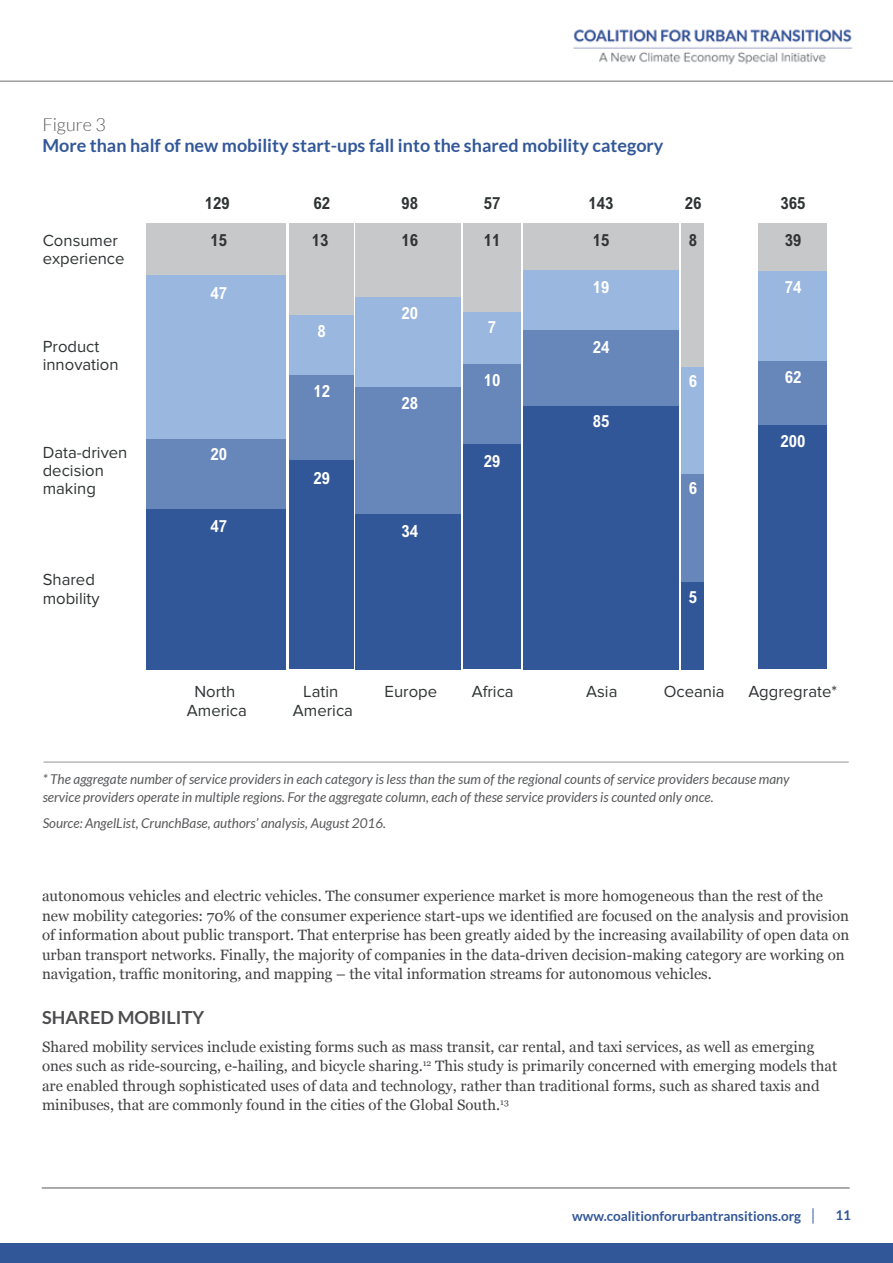
<style>
.page{position:relative;width:893px;height:1263px;background:#fff}
.page>*{position:absolute;margin:0;border:0;box-sizing:border-box;transform-origin:0 0}
.t1{font:700 18px "Lato";color:#325798}
.t2{font:700 18px "Lato";letter-spacing:.005em;color:#4d4d4f}
.t3{font:300 18px "Lato";color:#58595b}
.t4{font:16.65px/18.1px "Proxima Nova";color:#303434}
.t5{font:700 condensed 16.65px "Arial MT Std";color:#fff}
.t6{font:700 condensed 16.65px "Arial MT Std";color:#303434}
.t7{font:15px/19.5px "Georgia";color:#414042}
.t8{font:italic 13.5px/18px "Lato";color:#58595b}
.t9{font:700 13.5px "Lato";color:#325798}
</style>
<div class="page">
<div style="left:0;top:1243px;width:893px;height:20px;background:#325798"></div>
<hr style="left:0;top:81px;width:893px;height:1px;background:#6d6e71">
<hr style="left:42px;top:1188px;width:808px;height:1px;background:#58595b">
<svg style="left:813px;top:1208px;width:1px;height:15px"></svg>
<img style="left:573px;top:29px;width:280px;height:36px">
<hr style="left:44px;top:762px;width:805px;height:1px;background:#939598">
<div style="left:146px;top:438px;width:140px;height:72px;background:#6786b9"></div>
<div style="left:146px;top:224px;width:140px;height:52px;background:#c7c8ca"></div>
<div style="left:146px;top:275px;width:140px;height:163px;background:#9ab7e0"></div>
<div style="left:146px;top:509px;width:140px;height:160px;background:#325798"></div>
<div style="left:289px;top:375px;width:64px;height:88px;background:#6786b9"></div>
<div style="left:289px;top:224px;width:64px;height:94px;background:#c7c8ca"></div>
<div style="left:289px;top:315px;width:64px;height:60px;background:#9ab7e0"></div>
<div style="left:289px;top:461px;width:64px;height:208px;background:#325798"></div>
<div style="left:356px;top:387px;width:105px;height:130px;background:#6786b9"></div>
<div style="left:356px;top:224px;width:105px;height:74px;background:#c7c8ca"></div>
<div style="left:356px;top:298px;width:105px;height:89px;background:#9ab7e0"></div>
<div style="left:356px;top:514px;width:105px;height:155px;background:#325798"></div>
<div style="left:463px;top:224px;width:58px;height:88px;background:#c7c8ca"></div>
<div style="left:463px;top:312px;width:58px;height:52px;background:#9ab7e0"></div>
<div style="left:463px;top:443px;width:58px;height:226px;background:#325798"></div>
<div style="left:463px;top:364px;width:58px;height:80px;background:#6786b9"></div>
<div style="left:523px;top:224px;width:156px;height:48px;background:#c7c8ca"></div>
<div style="left:523px;top:271px;width:156px;height:60px;background:#9ab7e0"></div>
<div style="left:523px;top:405px;width:156px;height:264px;background:#325798"></div>
<div style="left:523px;top:330px;width:156px;height:75px;background:#6786b9"></div>
<div style="left:682px;top:224px;width:22px;height:143px;background:#c7c8ca"></div>
<div style="left:682px;top:367px;width:22px;height:108px;background:#9ab7e0"></div>
<div style="left:682px;top:581px;width:22px;height:88px;background:#325798"></div>
<div style="left:682px;top:474px;width:22px;height:108px;background:#6786b9"></div>
<div style="left:758px;top:224px;width:69px;height:48px;background:#c7c8ca"></div>
<div style="left:758px;top:271px;width:69px;height:91px;background:#9ab7e0"></div>
<div style="left:758px;top:423px;width:69px;height:246px;background:#325798"></div>
<div style="left:758px;top:361px;width:69px;height:63px;background:#6786b9"></div>
<p class="t3" style="left:42px;top:115px;width:65px">Figure 3</p>
<p class="t1" style="left:42px;top:135px;width:623px">More than half of new mobility start-ups fall into the shared mobility category</p>
<p class="t6" style="left:205px;top:193px;width:26px">129</p>
<p class="t6" style="left:313px;top:193px;width:18px">62</p>
<p class="t6" style="left:401px;top:193px;width:18px">98</p>
<p class="t6" style="left:484px;top:193px;width:18px">57</p>
<p class="t6" style="left:589px;top:193px;width:26px">143</p>
<p class="t4" style="left:43px;top:232px;width:83px">Consumer experience</p>
<p class="t6" style="left:210px;top:231px;width:18px">15</p>
<p class="t6" style="left:312px;top:231px;width:18px">13</p>
<p class="t6" style="left:401px;top:231px;width:18px">16</p>
<p class="t6" style="left:484px;top:231px;width:18px">11</p>
<p class="t6" style="left:593px;top:231px;width:18px">15</p>
<p class="t5" style="left:210px;top:284px;width:18px">47</p>
<p class="t5" style="left:593px;top:278px;width:18px">19</p>
<p class="t5" style="left:318px;top:322px;width:10px">8</p>
<p class="t5" style="left:401px;top:303px;width:18px">20</p>
<p class="t5" style="left:488px;top:317px;width:10px">7</p>
<p class="t4" style="left:43px;top:338px;width:77px">Product innovation</p>
<p class="t5" style="left:593px;top:337px;width:18px">24</p>
<p class="t5" style="left:313px;top:381px;width:18px">12</p>
<p class="t5" style="left:401px;top:393px;width:18px">28</p>
<p class="t5" style="left:484px;top:370px;width:18px">10</p>
<p class="t5" style="left:593px;top:412px;width:18px">85</p>
<p class="t4" style="left:43px;top:444px;width:86px">Data-driven decision making</p>
<p class="t5" style="left:210px;top:445px;width:18px">20</p>
<p class="t5" style="left:313px;top:468px;width:18px">29</p>
<p class="t5" style="left:484px;top:451px;width:18px">29</p>
<p class="t5" style="left:210px;top:516px;width:18px">47</p>
<p class="t5" style="left:401px;top:521px;width:18px">34</p>
<p class="t4" style="left:43px;top:571px;width:58px">Shared mobility</p>
<p class="t6" style="left:685px;top:193px;width:18px">26</p>
<p class="t6" style="left:689px;top:231px;width:10px">8</p>
<p class="t5" style="left:689px;top:372px;width:10px">6</p>
<p class="t5" style="left:689px;top:478px;width:10px">6</p>
<p class="t5" style="left:689px;top:588px;width:10px">5</p>
<p class="t6" style="left:780px;top:193px;width:26px">365</p>
<p class="t6" style="left:785px;top:231px;width:18px">39</p>
<p class="t5" style="left:785px;top:278px;width:18px">74</p>
<p class="t5" style="left:785px;top:367px;width:18px">62</p>
<p class="t5" style="left:780px;top:431px;width:26px">200</p>
<p class="t4" style="left:187px;top:683px;width:62px;text-align:center">North<br>America</p>
<p class="t4" style="left:293px;top:683px;width:62px;text-align:center">Latin<br>America</p>
<p class="t4" style="left:385px;top:683px;width:54px">Europe</p>
<p class="t4" style="left:472px;top:683px;width:43px">Africa</p>
<p class="t4" style="left:586px;top:683px;width:33px">Asia</p>
<p class="t4" style="left:664px;top:683px;width:62px">Oceania</p>
<p class="t4" style="left:748px;top:683px;width:90px">Aggregrate*</p>
<p class="t8" style="left:43px;top:771px;width:748px">* The aggregate number of service providers in each category is less than the sum of the regional counts of service providers because many service providers operate in multiple regions. For the aggregate column, each of these service providers is counted only once.</p>
<p class="t8" style="left:43px;top:814px;width:345px">Source: AngelList, CrunchBase, authors’ analysis, August 2016.</p>
<p class="t7" style="left:42px;top:887px;width:809px">autonomous vehicles and electric vehicles. The consumer experience market is more homogeneous than the rest of the new mobility categories: 70% of the consumer experience start-ups we identified are focused on the analysis and provision of information about public transport. That enterprise has been greatly aided by the increasing availability of open data on urban transport networks. Finally, the majority of companies in the data-driven decision-making category are working on navigation, traffic monitoring, and mapping – the vital information streams for autonomous vehicles.</p>
<p class="t2" style="left:42px;top:1007px;width:164px">SHARED MOBILITY</p>
<p class="t7" style="left:42px;top:1037px;width:797px">Shared mobility services include existing forms such as mass transit, car rental, and taxi services, as well as emerging ones such as ride-sourcing, e-hailing, and bicycle sharing.<sup>12</sup> This study is primarily concerned with emerging models that are enabled through sophisticated uses of data and technology, rather than traditional forms, such as shared taxis and minibuses, that are commonly found in the cities of the Global South.<sup>13</sup></p>
<p class="t9" style="left:572px;top:1208px;width:231px">www.coalitionforurbantransitions.org</p>
<p class="t9" style="left:835px;top:1208px;width:17px">11</p>
</div>
